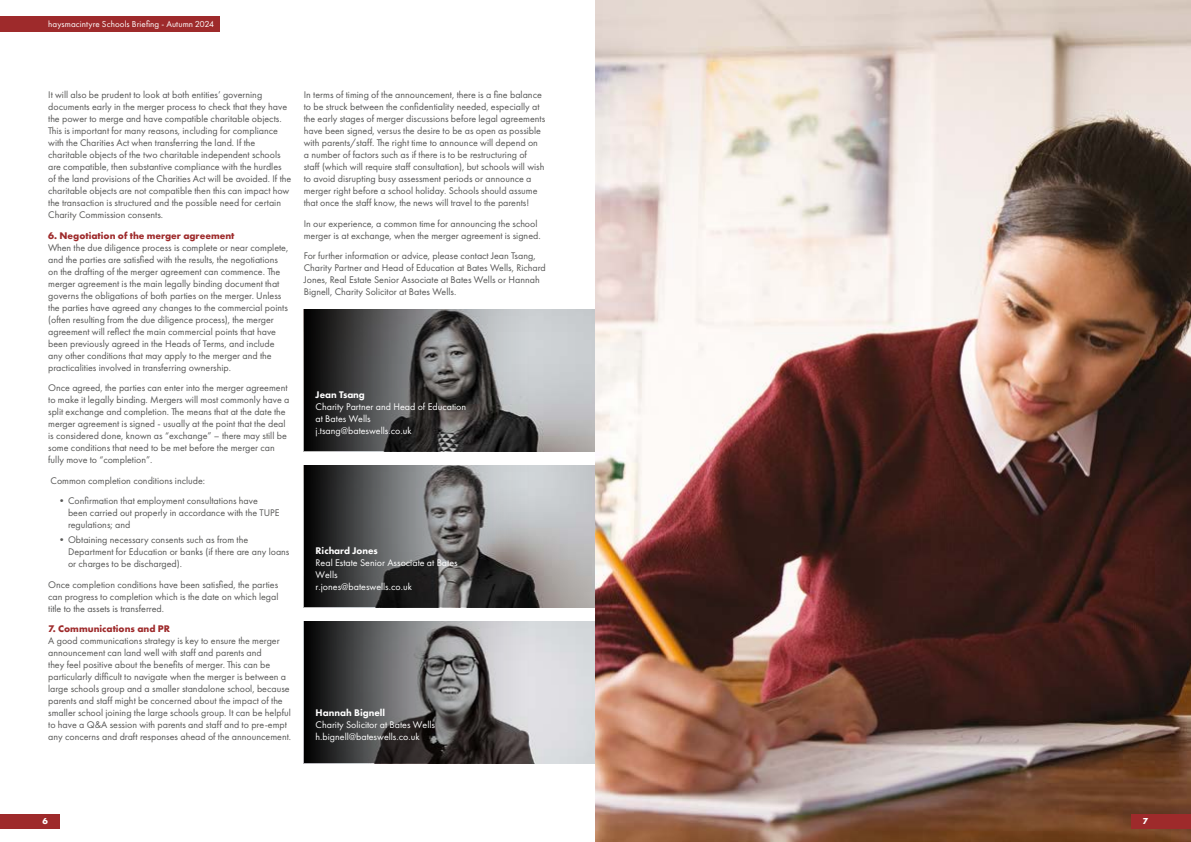
<style>
.page{position:relative;width:1191px;height:842px;background:#fff}
.page>*{position:absolute;margin:0;border:0;box-sizing:border-box;transform-origin:0 0}
.t1{font:10px/12px "Futura PT";color:#575756}
.t2{font:10px/12px "Futura PT";color:#fff}
.t3{font:700 10px "Futura PT";color:#9e2a2b}
.t4{font:800 10px "Futura PT";color:#fff}
.t5{font:9px "Futura PT";letter-spacing:.01em;color:#fff}
.t6{font:700 9px "Futura PT";color:#fff}
</style>
<div class="page">
<img style="left:532px;top:310px;width:63px;height:141px">
<svg style="left:304px;top:310px;width:228px;height:141px;background:#515152"></svg>
<img style="left:532px;top:465px;width:63px;height:142px">
<svg style="left:304px;top:465px;width:228px;height:142px;background:#5a5b5b"></svg>
<img style="left:532px;top:621px;width:63px;height:142px">
<svg style="left:304px;top:621px;width:228px;height:142px;background:#5e5d5e"></svg>
<img style="left:595px;top:0;width:596px;height:842px">
<div style="left:1131px;top:814px;width:60px;height:14px;background:#9e2a2b"></div>
<div style="left:0;top:814px;width:60px;height:14px;background:#9e2a2b"></div>
<div style="left:0;top:16px;width:220px;height:16px;background:#9e2a2b"></div>
<p class="t5" style="left:48px;top:19px;width:167px">haysmacintyre Schools Briefing - Autumn 2024</p>
<p class="t1" style="left:48px;top:89px;width:244px">It will also be prudent to look at both entities’ governing documents early in the merger process to check that they have the power to merge and have compatible charitable objects.<br>This is important for many reasons, including for compliance with the Charities Act when transferring the land. If the charitable objects of the two charitable independent schools are compatible, then substantive compliance with the hurdles of the land provisions of the Charities Act will be avoided. If the charitable objects are not compatible then this can impact how the transaction is structured and the possible need for certain Charity Commission consents.</p>
<p class="t3" style="left:48px;top:229px;width:188px">6. Negotiation of the merger agreement</p>
<p class="t1" style="left:48px;top:241px;width:242px">When the due diligence process is complete or near complete, and the parties are satisfied with the results, the negotiations on the drafting of the merger agreement can commence. The merger agreement is the main legally binding document that governs the obligations of both parties on the merger. Unless the parties have agreed any changes to the commercial points (often resulting from the due diligence process), the merger agreement will reflect the main commercial points that have been previously agreed in the Heads of Terms, and include any other conditions that may apply to the merger and the practicalities involved in transferring ownership.</p>
<p class="t1" style="left:48px;top:382px;width:243px">Once agreed, the parties can enter into the merger agreement to make it legally binding. Mergers will most commonly have a split exchange and completion. The means that at the date the merger agreement is signed - usually at the point that the deal is considered done, known as “exchange” – there may still be some conditions that need to be met before the merger can fully move to “completion”.</p>
<p class="t1" style="left:51px;top:474px;width:156px">Common completion conditions include:</p>
<p class="t1" style="left:68px;top:495px;width:213px;text-indent:-11px">•Confirmation that employment consultations have been carried out properly in accordance with the TUPE regulations; and</p>
<p class="t1" style="left:68px;top:534px;width:223px;text-indent:-11px">•Obtaining necessary consents such as from the<br>Department for Education or banks (if there are any loans or charges to be discharged).</p>
<p class="t1" style="left:48px;top:578px;width:232px;text-align:justify">Once completion conditions have been satisfied, the parties can progress to completion which is the date on which legal title to the assets is transferred.</p>
<p class="t3" style="left:48px;top:622px;width:123px">7. Communications and PR</p>
<p class="t1" style="left:48px;top:635px;width:244px">A good communications strategy is key to ensure the merger announcement can land well with staff and parents and<br>they feel positive about the benefits of merger. This can be particularly difficult to navigate when the merger is between a large schools group and a smaller standalone school, because parents and staff might be concerned about the impact of the smaller school joining the large schools group. It can be helpful to have a Q&amp;A session with parents and staff and to pre-empt any concerns and draft responses ahead of the announcement.</p>
<p class="t1" style="left:304px;top:89px;width:243px">In terms of timing of the announcement, there is a fine balance to be struck between the confidentiality needed, especially at the early stages of merger discussions before legal agreements have been signed, versus the desire to be as open as possible with parents/staff. The right time to announce will depend on a number of factors such as if there is to be restructuring of staff (which will require staff consultation), but schools will wish to avoid disrupting busy assessment periods or announce a merger right before a school holiday. Schools should assume that once the staff know, the news will travel to the parents!</p>
<p class="t1" style="left:304px;top:217px;width:238px">In our experience, a common time for announcing the school merger is at exchange, when the merger agreement is signed.</p>
<p class="t1" style="left:304px;top:250px;width:243px">For further information or advice, please contact Jean Tsang, Charity Partner and Head of Education at Bates Wells, Richard Jones, Real Estate Senior Associate at Bates Wells or Hannah Bignell, Charity Solicitor at Bates Wells.</p>
<p class="t4" style="left:315px;top:388px;width:51px">Jean Tsang</p>
<p class="t2" style="left:315px;top:400px;width:152px">Charity Partner and Head of Education at Bates Wells j.tsang@bateswells.co.uk</p>
<p class="t4" style="left:315px;top:544px;width:64px">Richard Jones</p>
<p class="t2" style="left:315px;top:556px;width:144px">Real Estate Senior Associate at Bates<br>Wells<br>r.jones@bateswells.co.uk</p>
<p class="t4" style="left:315px;top:706px;width:71px">Hannah Bignell</p>
<p class="t2" style="left:315px;top:718px;width:121px">Charity Solicitor at Bates Wells h.bignell@bateswells.co.uk</p>
<p class="t6" style="left:43px;top:816px;width:7px">6</p>
<p class="t6" style="left:1143px;top:816px;width:7px">7</p>
</div>
